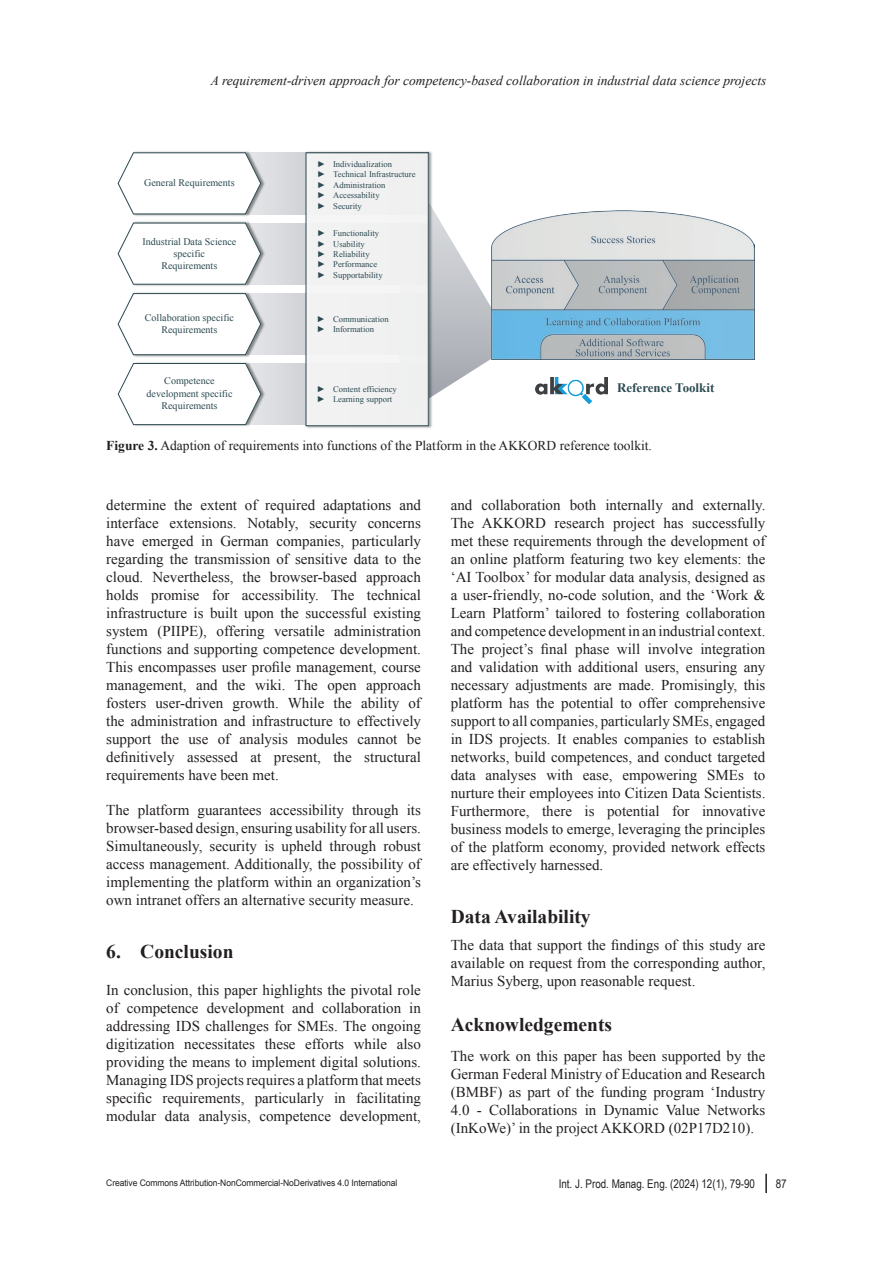
<style>
.page{position:relative;width:893px;height:1263px;background:#fff}
.page>*{position:absolute;margin:0;border:0;box-sizing:border-box;transform-origin:0 0}
.t1{font:700 19.5px "Times New Roman";color:#231f20}
.t2{font:15px/18px "Times New Roman";color:#231f20;text-align:justify}
.t3{font:italic 13.5px "Times New Roman";color:#231f20}
.t4{font:13.5px "Times New Roman";color:#231f20}
.t5{font:700 12.9px "Times New Roman";color:#2c4a51}
.t6{font:12px "Arial Narrow";color:#231f20}
.t7{font:10.05px/12px "Times New Roman";color:#2c4a51;text-align:center}
.t8{font:9px "Arial";letter-spacing:-.01em;color:#231f20;scale:.95 1}
.t9{font:8.55px/10.4px "Times New Roman";color:#2c4a51}
.s1{font-family:"Arial"}
.s2{font-weight:700}
</style>
<div class="page">
<svg style="left:434px;top:211px;width:79px;height:184px"></svg>
<div style="left:239px;top:153px;width:189px;height:61px;background:#d7d9dc"></div>
<div style="left:239px;top:223px;width:189px;height:61px;background:#d7d9dc"></div>
<div style="left:239px;top:293px;width:187px;height:61px;background:#d7d9dc"></div>
<div style="left:239px;top:363px;width:187px;height:61px;background:#d7d9dc"></div>
<img style="left:305px;top:151px;width:129px;height:277px">
<div style="left:306px;top:153px;width:122px;height:273px;background:#f1f1f2"></div>
<div style="left:306px;top:152px;width:123px;height:274px;border:1px solid #2c4a51"></div>
<img style="left:134px;top:221px;width:132px;height:65px">
<svg style="left:117px;top:222px;width:144px;height:63px"></svg>
<img style="left:133px;top:292px;width:133px;height:65px">
<svg style="left:117px;top:293px;width:144px;height:62px"></svg>
<img style="left:134px;top:151px;width:132px;height:65px">
<svg style="left:117px;top:152px;width:144px;height:63px"></svg>
<img style="left:133px;top:362px;width:133px;height:64px">
<svg style="left:117px;top:363px;width:145px;height:62px"></svg>
<img style="left:535px;top:377px;width:72px;height:27px">
<img style="left:491px;top:210px;width:264px;height:149px">
<svg style="left:765px;top:1174px;width:2px;height:19px"></svg>
<p class="t3" style="left:211px;top:71px;width:557px">A requirement-driven approach for competency-based collaboration in industrial data science projects</p>
<p class="t7" style="left:144px;top:176px;width:92px">General Requirements</p>
<p class="t7" style="left:142px;top:236px;width:96px">Industrial Data Science specific<br>Requirements</p>
<p class="t7" style="left:145px;top:311px;width:91px">Collaboration specific<br>Requirements</p>
<p class="t7" style="left:147px;top:375px;width:88px">Competence development specific<br>Requirements</p>
<p class="t9" style="left:317px;top:159px;width:100px"><span class="s1">►</span> Individualization<br><span class="s1">►</span> Technical Infrastructure <span class="s1">►</span> Administration<br><span class="s1">►</span> Accessability<br><span class="s1">►</span> Security</p>
<p class="t9" style="left:317px;top:228px;width:67px"><span class="s1">►</span> Functionality <span class="s1">►</span> Usability<br><span class="s1">►</span> Reliability<br><span class="s1">►</span> Performance <span class="s1">►</span> Supportability</p>
<p class="t9" style="left:317px;top:313px;width:73px"><span class="s1">►</span> Communication <span class="s1">►</span> Information</p>
<p class="t9" style="left:317px;top:384px;width:82px"><span class="s1">►</span> Content efficiency <span class="s1">►</span> Learning support</p>
<p class="t5" style="left:617px;top:379px;width:99px">Reference Toolkit</p>
<p class="t4" style="left:106px;top:436px;width:547px"><span class="s2">Figure 3.</span> Adaption of requirements into functions of the Platform in the AKKORD reference toolkit.</p>
<p class="t2" style="left:106px;top:496px;width:316px">determine the extent of required adaptations and interface extensions. Notably, security concerns have emerged in German companies, particularly regarding the transmission of sensitive data to the cloud. Nevertheless, the browser-based approach holds promise for accessibility. The technical infrastructure is built upon the successful existing system (PIIPE), offering versatile administration functions and supporting competence development.<br>This encompasses user profile management, course management, and the wiki. The open approach fosters user-driven growth. While the ability of the administration and infrastructure to effectively support the use of analysis modules cannot be definitively assessed at present, the structural requirements have been met.</p>
<p class="t2" style="left:106px;top:801px;width:316px">The platform guarantees accessibility through its browser-based design, ensuring usability for all users.<br>Simultaneously, security is upheld through robust access management. Additionally, the possibility of implementing the platform within an organization’s own intranet offers an alternative security measure.</p>
<h1 class="t1" style="left:106px;top:938px;width:129px">6. Conclusion</h1>
<p class="t2" style="left:106px;top:981px;width:316px">In conclusion, this paper highlights the pivotal role of competence development and collaboration in addressing IDS challenges for SMEs. The ongoing digitization necessitates these efforts while also providing the means to implement digital solutions.<br>Managing IDS projects requires a platform that meets specific requirements, particularly in facilitating modular data analysis, competence development,</p>
<p class="t2" style="left:451px;top:496px;width:316px">and collaboration both internally and externally.<br>The AKKORD research project has successfully met these requirements through the development of an online platform featuring two key elements: the ‘AI Toolbox’ for modular data analysis, designed as a user-friendly, no-code solution, and the ‘Work &amp; Learn Platform’ tailored to fostering collaboration and competence development in an industrial context.<br>The project’s final phase will involve integration and validation with additional users, ensuring any necessary adjustments are made. Promisingly, this platform has the potential to offer comprehensive support to all companies, particularly SMEs, engaged in IDS projects. It enables companies to establish networks, build competences, and conduct targeted data analyses with ease, empowering SMEs to nurture their employees into Citizen Data Scientists.<br>Furthermore, there is potential for innovative business models to emerge, leveraging the principles of the platform economy, provided network effects are effectively harnessed.</p>
<h1 class="t1" style="left:451px;top:903px;width:141px">Data Availability</h1>
<p class="t2" style="left:451px;top:935px;width:316px">The data that support the findings of this study are available on request from the corresponding author, Marius Syberg, upon reasonable request.</p>
<h1 class="t1" style="left:451px;top:1010px;width:163px">Acknowledgements</h1>
<p class="t2" style="left:451px;top:1047px;width:316px">The work on this paper has been supported by the German Federal Ministry of Education and Research (BMBF) as part of the funding program ‘Industry 4.0 - Collaborations in Dynamic Value Networks (InKoWe)’ in the project AKKORD (02P17D210).</p>
<p class="t8" style="left:106px;top:1177px;width:308px">Creative Commons Attribution-NonCommercial-NoDerivatives 4.0 International</p>
<p class="t6" style="left:559px;top:1175px;width:198px">Int. J. Prod. Manag. Eng. (2024) 12(1), 79-90</p>
<p class="t6" style="left:776px;top:1175px;width:12px">87</p>
</div>
